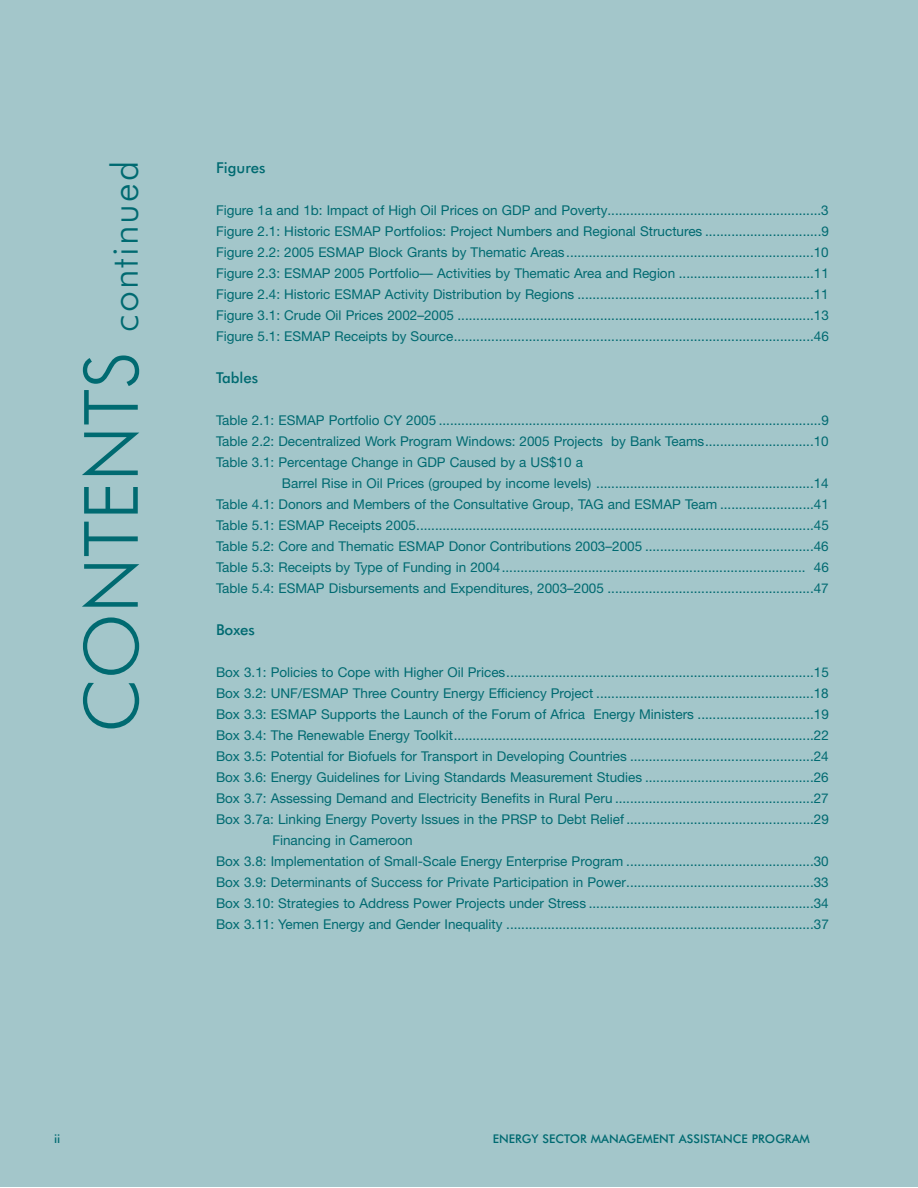
<style>
.page{position:relative;width:918px;height:1188px;background:#fff}
.page>*{position:absolute;margin:0;border:0;box-sizing:border-box;transform-origin:0 0}
.t1{font:300 37.5px "Futura BT";letter-spacing:.055em;color:#006a71}
.t2{font:500 15px "Futura BT";color:#006a71}
.t3{font:13.5px/21px "Helvetica Neue";color:#006a71;text-align:justify}
.t4{font:500 12px "Futura BT";color:#006a71}
.s1{font-size:75px}
</style>
<div class="page">
<div style="left:0;top:0;width:918px;height:1187px;background:#a3c6ca"></div>
<h1 class="t1" style="left:109px;top:733px;width:573px;rotate:-90deg"><span class="s1">CONTENTS</span> continued</h1>
<p class="t2" style="left:216px;top:162px;width:51px">Figures</p>
<p class="t3" style="left:216px;top:201px;width:614px">Figure 1a and 1b: Impact of High Oil Prices on GDP and Poverty.........................................................3<br>Figure 2.1: Historic ESMAP Portfolios: Project Numbers and Regional Structures ...............................9<br>Figure 2.2: 2005 ESMAP Block Grants by Thematic Areas..................................................................10<br>Figure 2.3: ESMAP 2005 Portfolio— Activities by Thematic Area and Region ....................................11<br>Figure 2.4: Historic ESMAP Activity Distribution by Regions ...............................................................11<br>Figure 3.1: Crude Oil Prices 2002–2005 ...............................................................................................13<br>Figure 5.1: ESMAP Receipts by Source................................................................................................46</p>
<p class="t2" style="left:216px;top:372px;width:44px">Tables</p>
<p class="t3" style="left:216px;top:411px;width:614px">Table 2.1: ESMAP Portfolio CY 2005 ......................................................................................................9</p>
<p class="t3" style="left:216px;top:432px;width:614px">Table 2.2: Decentralized Work Program Windows: 2005 Projects by Bank Teams.............................10</p>
<p class="t3" style="left:216px;top:453px;width:369px">Table 3.1: Percentage Change in GDP Caused by a US$10 a</p>
<p class="t3" style="left:282px;top:474px;width:548px">Barrel Rise in Oil Prices (grouped by income levels) ..........................................................14</p>
<p class="t3" style="left:216px;top:495px;width:614px">Table 4.1: Donors and Members of the Consultative Group, TAG and ESMAP Team .........................41</p>
<p class="t3" style="left:216px;top:516px;width:614px">Table 5.1: ESMAP Receipts 2005..........................................................................................................45</p>
<p class="t3" style="left:216px;top:537px;width:614px">Table 5.2: Core and Thematic ESMAP Donor Contributions 2003–2005 .............................................46</p>
<p class="t3" style="left:216px;top:558px;width:614px">Table 5.3: Receipts by Type of Funding in 2004................................................................................. 46</p>
<p class="t3" style="left:216px;top:579px;width:614px">Table 5.4: ESMAP Disbursements and Expenditures, 2003–2005 .......................................................47</p>
<p class="t2" style="left:216px;top:624px;width:40px">Boxes</p>
<p class="t3" style="left:216px;top:663px;width:614px">Box 3.1: Policies to Cope with Higher Oil Prices..................................................................................15</p>
<p class="t3" style="left:216px;top:684px;width:614px">Box 3.2: UNF/ESMAP Three Country Energy Efficiency Project ..........................................................18</p>
<p class="t3" style="left:216px;top:705px;width:614px">Box 3.3: ESMAP Supports the Launch of the Forum of Africa Energy Ministers ...............................19</p>
<p class="t3" style="left:216px;top:726px;width:614px">Box 3.4: The Renewable Energy Toolkit................................................................................................22</p>
<p class="t3" style="left:216px;top:747px;width:614px">Box 3.5: Potential for Biofuels for Transport in Developing Countries .................................................24</p>
<p class="t3" style="left:216px;top:768px;width:614px">Box 3.6: Energy Guidelines for Living Standards Measurement Studies .............................................26</p>
<p class="t3" style="left:216px;top:789px;width:614px">Box 3.7: Assessing Demand and Electricity Benefits in Rural Peru .....................................................27</p>
<p class="t3" style="left:216px;top:810px;width:614px">Box 3.7a: Linking Energy Poverty Issues in the PRSP to Debt Relief ..................................................29</p>
<p class="t3" style="left:272px;top:831px;width:142px">Financing in Cameroon</p>
<p class="t3" style="left:216px;top:852px;width:614px">Box 3.8: Implementation of Small-Scale Energy Enterprise Program ..................................................30</p>
<p class="t3" style="left:216px;top:873px;width:614px">Box 3.9: Determinants of Success for Private Participation in Power..................................................33</p>
<p class="t3" style="left:216px;top:894px;width:614px">Box 3.10: Strategies to Address Power Projects under Stress ............................................................34</p>
<p class="t3" style="left:216px;top:915px;width:614px">Box 3.11: Yemen Energy and Gender Inequality ..................................................................................37</p>
<p class="t4" style="left:54px;top:1134px;width:8px">ii</p>
<p class="t4" style="left:493px;top:1134px;width:319px">ENERGY SECTOR MANAGEMENT ASSISTANCE PROGRAM</p>
</div>
